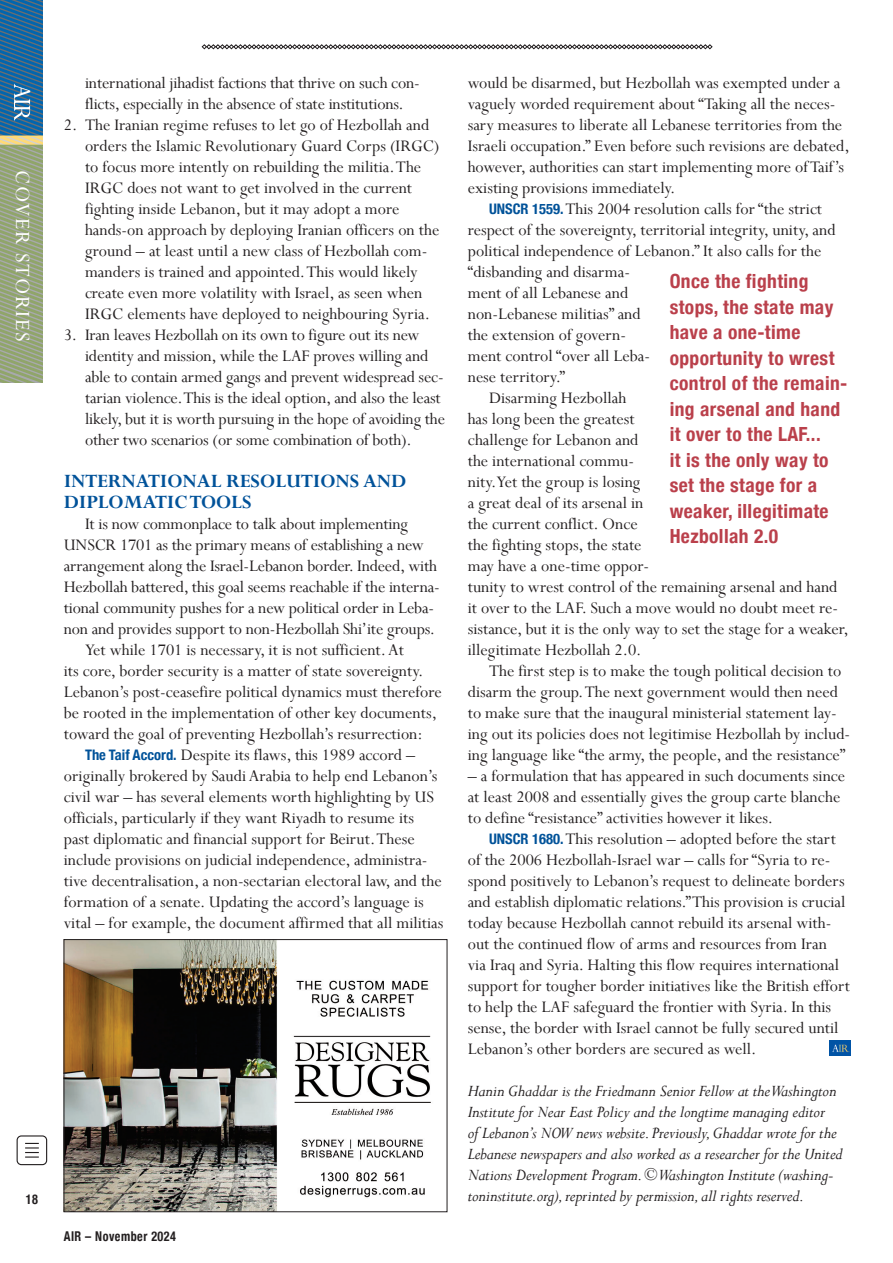
<style>
.page{position:relative;width:893px;height:1263px;background:#fff}
.page>*{position:absolute;margin:0;border:0;box-sizing:border-box;transform-origin:0 0}
.t1{font:22.5px "Perpetua";letter-spacing:.08em;color:#fff}
.Sub_heading_-_caps{font:700 21px/21px "Perpetua";color:#015299}
.Pull_Quote{font:700 condensed 19.5px/25.5px "Helvetica Neue";letter-spacing:.02em;color:#ba404b}
.Copy_General{font:18px/21px "Perpetua";color:#231f20}
.Attribution{font:italic 18px/21px "Perpetua";letter-spacing:-.01em;color:#231f20}
.t2{font:700 condensed 13.5px "Helvetica Neue";letter-spacing:.04em;color:#231f20;scale:.9 1}
.s1{font-family:"Helvetica Neue";font-weight:700;font-stretch:condensed;font-size:14.55px;color:#015299}
</style>
<div class="page">
<svg style="left:202px;top:44px;width:510px;height:5px"></svg>
<div style="left:17px;top:1135px;width:30px;height:30px;border:1px solid #231f20;border-radius:4px"></div>
<svg style="left:25px;top:1143px;width:14px;height:14px"></svg>
<svg style="left:0;top:0;width:43px;height:383px"></svg>
<img style="left:829px;top:1041px;width:21px;height:15px">
<img style="left:66px;top:941px;width:365px;height:269px">
<div style="left:64px;top:939px;width:383px;height:273px;border:1px solid #231f20"></div>
<p class="t1" style="left:37px;top:170px;width:173px;rotate:90deg">COVER STORIES</p>
<p class="t2" style="left:26px;top:1188px;width:15px">18</p>
<p class="Copy_General" style="left:85px;top:72px;width:336px">international jihadist factions that thrive on such con&shy;flicts, especially in the absence of state institutions.</p>
<p class="Copy_General" style="left:85px;top:114px;width:356px;text-indent:-21px">2. The Iranian regime refuses to let go of Hezbollah and orders the Islamic Revolutionary Guard Corps (IRGC) to focus more intently on rebuilding the militia. The IRGC does not want to get involved in the current fighting inside Lebanon, but it may adopt a more hands-on approach by deploying Iranian officers on the ground – at least until a new class of Hezbollah com&shy;manders is trained and appointed. This would likely create even more volatility with Israel, as seen when IRGC elements have deployed to neighbouring Syria.</p>
<p class="Copy_General" style="left:85px;top:324px;width:361px;text-indent:-21px">3. Iran leaves Hezbollah on its own to figure out its new identity and mission, while the LAF proves willing and able to contain armed gangs and prevent widespread sec&shy;tarian violence. This is the ideal option, and also the least likely, but it is worth pursuing in the hope of avoiding the other two scenarios (or some combination of both).</p>
<p class="Sub_heading_-_caps" style="left:64px;top:470px;width:344px">INTERNATIONAL RESOLUTIONS AND<br>DIPLOMATIC TOOLS</p>
<p class="Copy_General" style="left:64px;top:513px;width:378px;text-indent:21px">It is now commonplace to talk about implementing UNSCR 1701 as the primary means of establishing a new arrangement along the Israel-Lebanon border. Indeed, with Hezbollah battered, this goal seems reachable if the interna&shy;tional community pushes for a new political order in Leba&shy;non and provides support to non-Hezbollah Shi’ite groups.</p>
<p class="Copy_General" style="left:64px;top:639px;width:380px;text-indent:21px">Yet while 1701 is necessary, it is not sufficient. At<br>its core, border security is a matter of state sovereignty.<br>Lebanon’s post-ceasefire political dynamics must therefore be rooted in the implementation of other key documents, toward the goal of preventing Hezbollah’s resurrection:</p>
<p class="Copy_General" style="left:64px;top:744px;width:381px;text-indent:21px"><span class="s1">The Taif Accord.</span> Despite its flaws, this 1989 accord – originally brokered by Saudi Arabia to help end Lebanon’s civil war – has several elements worth highlighting by US officials, particularly if they want Riyadh to resume its past diplomatic and financial support for Beirut. These include provisions on judicial independence, administra&shy;tive decentralisation, a non-sectarian electoral law, and the formation of a senate. Updating the accord’s language is vital – for example, the document affirmed that all militias</p>
<p class="t2" style="left:64px;top:1225px;width:126px">AIR – November 2024</p>
<p class="Copy_General" style="left:468px;top:72px;width:383px">would be disarmed, but Hezbollah was exempted under a vaguely worded requirement about “Taking all the neces&shy;sary measures to liberate all Lebanese territories from the Israeli occupation.” Even before such revisions are debated, however, authorities can start implementing more of Taif’s existing provisions immediately.</p>
<p class="Copy_General" style="left:468px;top:198px;width:369px;text-indent:21px"><span class="s1">UNSCR 1559.</span> This 2004 resolution calls for “the strict respect of the sovereignty, territorial integrity, unity, and political independence of Lebanon.” It also calls for the “disbanding and disarma-<br>ment of all Lebanese and<br>non-Lebanese militias” and<br>the extension of govern-<br>ment control “over all Leba-<br>nese territory.”</p>
<p class="Copy_General" style="left:468px;top:387px;width:382px;text-indent:21px">Disarming Hezbollah<br>has long been the greatest<br>challenge for Lebanon and<br>the international commu-<br>nity. Yet the group is losing<br>a great deal of its arsenal in<br>the current conflict. Once<br>the fighting stops, the state<br>may have a one-time oppor-<br>tunity to wrest control of the remaining arsenal and hand it over to the LAF. Such a move would no doubt meet re&shy;sistance, but it is the only way to set the stage for a weaker, illegitimate Hezbollah 2.0.</p>
<p class="Copy_General" style="left:468px;top:660px;width:384px;text-indent:21px">The first step is to make the tough political decision to disarm the group. The next government would then need to make sure that the inaugural ministerial statement lay&shy;ing out its policies does not legitimise Hezbollah by includ&shy;ing language like “the army, the people, and the resistance”</p>
<p class="Copy_General" style="left:468px;top:765px;width:379px">– a formulation that has appeared in such documents since at least 2008 and essentially gives the group carte blanche to define “resistance” activities however it likes.</p>
<p class="Copy_General" style="left:468px;top:828px;width:384px;text-indent:21px"><span class="s1">UNSCR 1680.</span> This resolution – adopted before the start of the 2006 Hezbollah-Israel war – calls for “Syria to re&shy;spond positively to Lebanon’s request to delineate borders and establish diplomatic relations.” This provision is crucial today because Hezbollah cannot rebuild its arsenal with&shy;out the continued flow of arms and resources from Iran<br>via Iraq and Syria. Halting this flow requires international support for tougher border initiatives like the British effort to help the LAF safeguard the frontier with Syria. In this sense, the border with Israel cannot be fully secured until Lebanon’s other borders are secured as well.</p>
<p class="Attribution" style="left:468px;top:1080px;width:376px">Hanin Ghaddar is the Friedmann Senior Fellow at the Washington Institute for Near East Policy and the longtime managing editor<br>of Lebanon’s NOW news website. Previously, Ghaddar wrote for the Lebanese newspapers and also worked as a researcher for the United Nations Development Program. © Washington Institute (washing&shy;toninstitute.org), reprinted by permission, all rights reserved.</p>
<p class="Pull_Quote" style="left:670px;top:267px;width:179px">Once the fighting stops, the state may have a one-time opportunity to wrest control of the remain&shy;ing arsenal and hand it over to the LAF...<br>it is the only way to set the stage for a weaker, illegitimate<br>Hezbollah 2.0</p>
</div>
